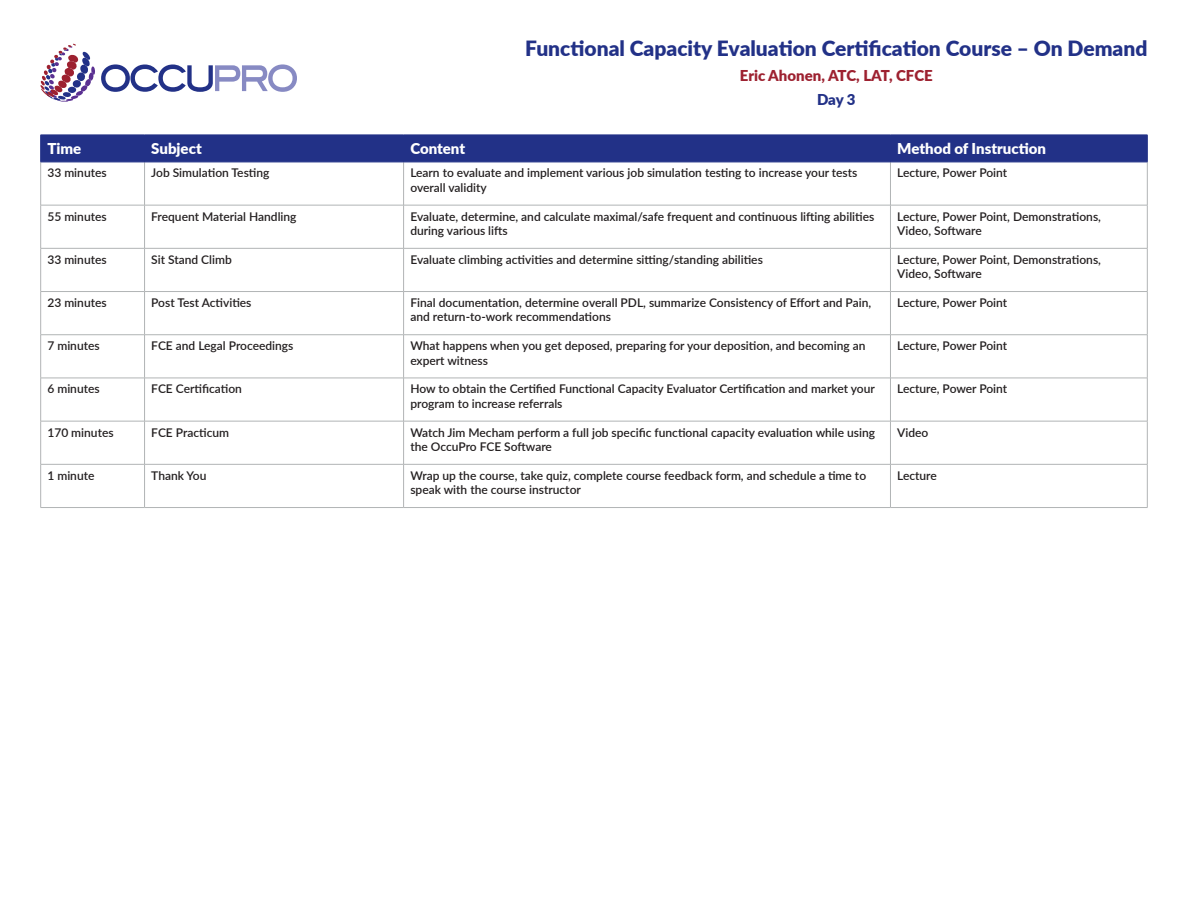
<style>
.page{position:relative;width:1188px;height:918px;background:#fff}
.page>*{position:absolute;margin:0;border:0;box-sizing:border-box;transform-origin:0 0}
.Course{font:900 21px "Lato";color:#223187}
.t1{font:900 15px "Lato";color:#fff}
.Instructors{font:900 15px "Lato";color:#9d2130}
.Course_Day{font:900 15px "Lato";color:#223187}
.Body{font:600 12px/14.4px "Lato";color:#231f20}
</style>
<div class="page">
<svg style="left:41px;top:163px;width:1106px;height:344px"></svg>
<hr style="left:40px;top:162px;width:1px;height:43px;background:#b1b4b5">
<hr style="left:144px;top:162px;width:1px;height:43px;background:#b1b4b5">
<hr style="left:403px;top:162px;width:1px;height:43px;background:#b1b4b5">
<hr style="left:890px;top:162px;width:1px;height:43px;background:#b1b4b5">
<hr style="left:1147px;top:162px;width:1px;height:43px;background:#b1b4b5">
<hr style="left:40px;top:205px;width:1px;height:43px;background:#b1b4b5">
<hr style="left:40px;top:205px;width:105px;height:1px;background:#b1b4b5">
<hr style="left:144px;top:205px;width:1px;height:43px;background:#b1b4b5">
<hr style="left:145px;top:205px;width:259px;height:1px;background:#b1b4b5">
<hr style="left:404px;top:205px;width:486px;height:1px;background:#b1b4b5">
<hr style="left:403px;top:205px;width:1px;height:43px;background:#b1b4b5">
<hr style="left:890px;top:205px;width:1px;height:43px;background:#b1b4b5">
<hr style="left:890px;top:205px;width:258px;height:1px;background:#b1b4b5">
<hr style="left:1147px;top:205px;width:1px;height:43px;background:#b1b4b5">
<hr style="left:40px;top:249px;width:1px;height:42px;background:#b1b4b5">
<hr style="left:40px;top:292px;width:1px;height:43px;background:#b1b4b5">
<hr style="left:40px;top:335px;width:1px;height:43px;background:#b1b4b5">
<hr style="left:40px;top:378px;width:1px;height:43px;background:#b1b4b5">
<hr style="left:40px;top:421px;width:1px;height:43px;background:#b1b4b5">
<hr style="left:40px;top:248px;width:105px;height:1px;background:#b1b4b5">
<hr style="left:145px;top:248px;width:259px;height:1px;background:#b1b4b5">
<hr style="left:404px;top:248px;width:486px;height:1px;background:#b1b4b5">
<hr style="left:890px;top:248px;width:258px;height:1px;background:#b1b4b5">
<hr style="left:144px;top:249px;width:1px;height:42px;background:#b1b4b5">
<hr style="left:403px;top:249px;width:1px;height:42px;background:#b1b4b5">
<hr style="left:890px;top:249px;width:1px;height:42px;background:#b1b4b5">
<hr style="left:1147px;top:249px;width:1px;height:42px;background:#b1b4b5">
<hr style="left:144px;top:292px;width:1px;height:43px;background:#b1b4b5">
<hr style="left:403px;top:292px;width:1px;height:43px;background:#b1b4b5">
<hr style="left:890px;top:292px;width:1px;height:43px;background:#b1b4b5">
<hr style="left:1147px;top:292px;width:1px;height:43px;background:#b1b4b5">
<hr style="left:144px;top:335px;width:1px;height:43px;background:#b1b4b5">
<hr style="left:403px;top:335px;width:1px;height:43px;background:#b1b4b5">
<hr style="left:890px;top:335px;width:1px;height:43px;background:#b1b4b5">
<hr style="left:1147px;top:335px;width:1px;height:43px;background:#b1b4b5">
<hr style="left:144px;top:378px;width:1px;height:43px;background:#b1b4b5">
<hr style="left:403px;top:378px;width:1px;height:43px;background:#b1b4b5">
<hr style="left:890px;top:378px;width:1px;height:43px;background:#b1b4b5">
<hr style="left:1147px;top:378px;width:1px;height:43px;background:#b1b4b5">
<hr style="left:144px;top:421px;width:1px;height:43px;background:#b1b4b5">
<hr style="left:403px;top:421px;width:1px;height:43px;background:#b1b4b5">
<hr style="left:890px;top:421px;width:1px;height:43px;background:#b1b4b5">
<hr style="left:1147px;top:421px;width:1px;height:43px;background:#b1b4b5">
<hr style="left:40px;top:291px;width:105px;height:1px;background:#b1b4b5">
<hr style="left:145px;top:291px;width:259px;height:1px;background:#b1b4b5">
<hr style="left:404px;top:291px;width:486px;height:1px;background:#b1b4b5">
<hr style="left:890px;top:291px;width:258px;height:1px;background:#b1b4b5">
<hr style="left:40px;top:334px;width:105px;height:1px;background:#b1b4b5">
<hr style="left:145px;top:334px;width:259px;height:1px;background:#b1b4b5">
<hr style="left:404px;top:334px;width:486px;height:1px;background:#b1b4b5">
<hr style="left:890px;top:334px;width:258px;height:1px;background:#b1b4b5">
<hr style="left:40px;top:378px;width:105px;height:1px;background:#b1b4b5">
<hr style="left:145px;top:378px;width:259px;height:1px;background:#b1b4b5">
<hr style="left:404px;top:378px;width:486px;height:1px;background:#b1b4b5">
<hr style="left:890px;top:378px;width:258px;height:1px;background:#b1b4b5">
<hr style="left:40px;top:421px;width:105px;height:1px;background:#b1b4b5">
<hr style="left:145px;top:421px;width:259px;height:1px;background:#b1b4b5">
<hr style="left:404px;top:421px;width:486px;height:1px;background:#b1b4b5">
<hr style="left:890px;top:421px;width:258px;height:1px;background:#b1b4b5">
<hr style="left:40px;top:465px;width:1px;height:42px;background:#b1b4b5">
<hr style="left:40px;top:464px;width:105px;height:1px;background:#b1b4b5">
<hr style="left:145px;top:464px;width:259px;height:1px;background:#b1b4b5">
<hr style="left:404px;top:464px;width:486px;height:1px;background:#b1b4b5">
<hr style="left:890px;top:464px;width:258px;height:1px;background:#b1b4b5">
<hr style="left:144px;top:465px;width:1px;height:42px;background:#b1b4b5">
<hr style="left:403px;top:465px;width:1px;height:42px;background:#b1b4b5">
<hr style="left:890px;top:465px;width:1px;height:42px;background:#b1b4b5">
<hr style="left:1147px;top:465px;width:1px;height:42px;background:#b1b4b5">
<hr style="left:40px;top:507px;width:105px;height:1px;background:#b1b4b5">
<hr style="left:145px;top:507px;width:259px;height:1px;background:#b1b4b5">
<hr style="left:404px;top:507px;width:486px;height:1px;background:#b1b4b5">
<hr style="left:890px;top:507px;width:258px;height:1px;background:#b1b4b5">
<div style="left:40px;top:135px;width:1108px;height:27px;background:#223187"></div>
<hr style="left:40px;top:162px;width:105px;height:1px;background:#223187">
<hr style="left:145px;top:162px;width:259px;height:1px;background:#223187">
<hr style="left:404px;top:162px;width:486px;height:1px;background:#223187">
<hr style="left:890px;top:162px;width:258px;height:1px;background:#223187">
<svg style="left:40px;top:44px;width:257px;height:58px"></svg>
<p class="Course" style="left:525px;top:32px;width:624px">Functional Capacity Evaluation Certification Course – On Demand</p>
<p class="Instructors" style="left:740px;top:64px;width:194px">Eric Ahonen, ATC, LAT, CFCE</p>
<p class="Course_Day" style="left:817px;top:89px;width:40px">Day 3</p>
<p class="t1" style="left:47px;top:137px;width:35px">Time</p>
<p class="t1" style="left:151px;top:137px;width:52px">Subject</p>
<p class="t1" style="left:410px;top:137px;width:56px">Content</p>
<p class="t1" style="left:897px;top:137px;width:150px">Method of Instruction</p>
<p class="Body" style="left:47px;top:165px;width:61px">33 minutes</p>
<p class="Body" style="left:151px;top:165px;width:120px">Job Simulation Testing</p>
<p class="Body" style="left:410px;top:165px;width:449px">Learn to evaluate and implement various job simulation testing to increase your tests overall validity</p>
<p class="Body" style="left:897px;top:165px;width:112px">Lecture, Power Point</p>
<p class="Body" style="left:47px;top:208px;width:61px">55 minutes</p>
<p class="Body" style="left:151px;top:208px;width:147px">Frequent Material Handling</p>
<p class="Body" style="left:410px;top:208px;width:466px">Evaluate, determine, and calculate maximal/safe frequent and continuous lifting abilities during various lifts</p>
<p class="Body" style="left:897px;top:208px;width:205px">Lecture, Power Point, Demonstrations,<br>Video, Software</p>
<p class="Body" style="left:47px;top:252px;width:61px">33 minutes</p>
<p class="Body" style="left:151px;top:252px;width:82px">Sit Stand Climb</p>
<p class="Body" style="left:410px;top:252px;width:354px">Evaluate climbing activities and determine sitting/standing abilities</p>
<p class="Body" style="left:897px;top:252px;width:205px">Lecture, Power Point, Demonstrations,<br>Video, Software</p>
<p class="Body" style="left:47px;top:295px;width:61px">23 minutes</p>
<p class="Body" style="left:151px;top:295px;width:102px">Post Test Activities</p>
<p class="Body" style="left:410px;top:295px;width:462px">Final documentation, determine overall PDL, summarize Consistency of Effort and Pain, and return-to-work recommendations</p>
<p class="Body" style="left:897px;top:295px;width:112px">Lecture, Power Point</p>
<p class="Body" style="left:47px;top:338px;width:54px">7 minutes</p>
<p class="Body" style="left:151px;top:338px;width:144px">FCE and Legal Proceedings</p>
<p class="Body" style="left:410px;top:338px;width:457px">What happens when you get deposed, preparing for your deposition, and becoming an expert witness</p>
<p class="Body" style="left:897px;top:338px;width:112px">Lecture, Power Point</p>
<p class="Body" style="left:47px;top:381px;width:54px">6 minutes</p>
<p class="Body" style="left:151px;top:381px;width:92px">FCE Certification</p>
<p class="Body" style="left:410px;top:381px;width:466px">How to obtain the Certified Functional Capacity Evaluator Certification and market your program to increase referrals</p>
<p class="Body" style="left:897px;top:381px;width:112px">Lecture, Power Point</p>
<p class="Body" style="left:47px;top:424px;width:68px">170 minutes</p>
<p class="Body" style="left:151px;top:424px;width:79px">FCE Practicum</p>
<p class="Body" style="left:410px;top:424px;width:466px">Watch Jim Mecham perform a full job specific functional capacity evaluation while using the OccuPro FCE Software</p>
<p class="Body" style="left:897px;top:424px;width:33px">Video</p>
<p class="Body" style="left:47px;top:468px;width:49px">1 minute</p>
<p class="Body" style="left:151px;top:468px;width:57px">Thank You</p>
<p class="Body" style="left:410px;top:468px;width:457px">Wrap up the course, take quiz, complete course feedback form, and schedule a time to speak with the course instructor</p>
<p class="Body" style="left:897px;top:468px;width:41px">Lecture</p>
</div>
